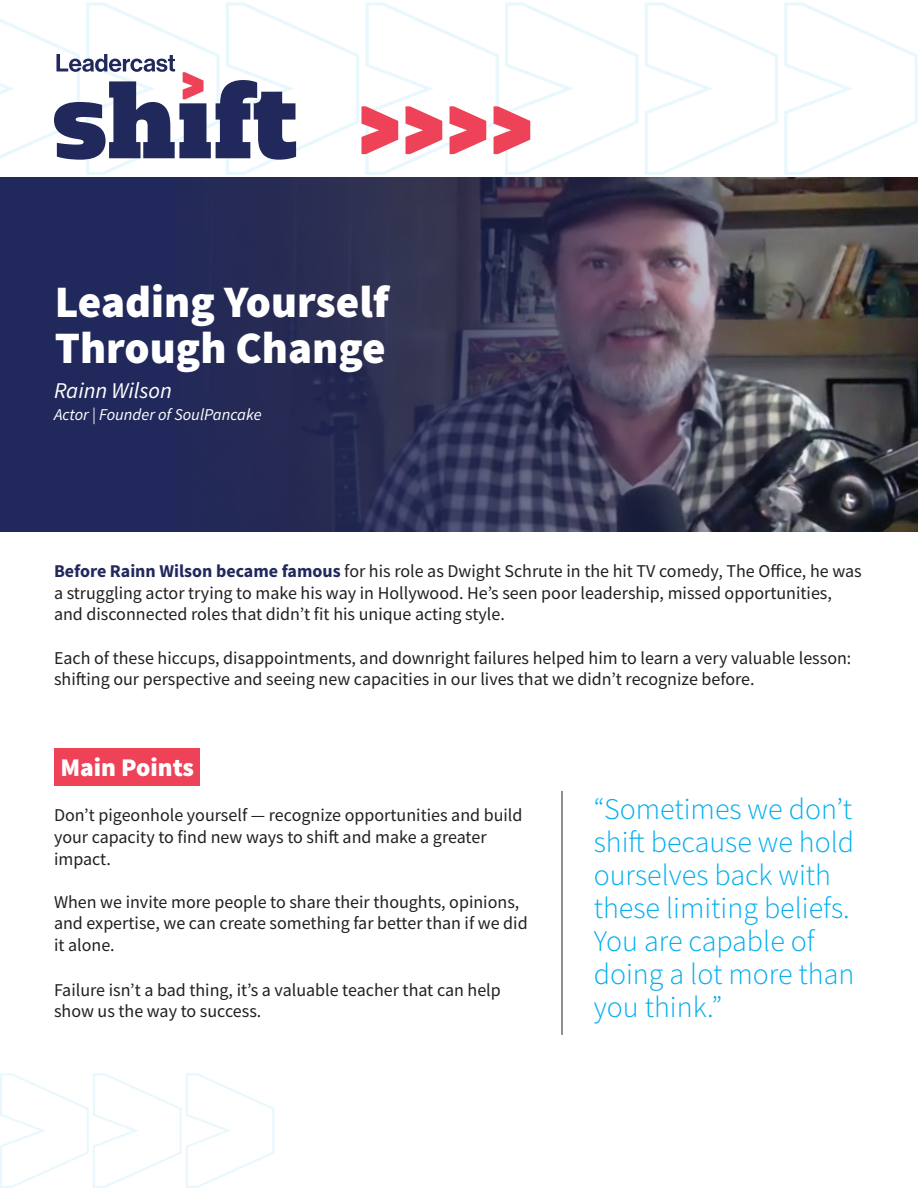
<style>
.page{position:relative;width:918px;height:1188px;background:#fff}
.page>*{position:absolute;margin:0;border:0;box-sizing:border-box;transform-origin:0 0}
.t1{font:900 45px/46.5px "Source Sans Pro";color:#fff}
.t2{font:300 30px/33px "Source Sans Pro";color:#00aeef}
.t3{font:900 25.5px "Source Sans Pro";color:#fff}
.t4{font:italic 22.5px "Source Sans Pro";color:#fff}
.t5{font:18px/21.6px "Source Sans Pro";color:#231f20}
.t6{font:italic 16.5px "Source Sans Pro";color:#fff}
.s1{font-weight:700;color:#21295c}
</style>
<div class="page">
<div style="left:0;top:177px;width:918px;height:354px;background:#21295c"></div>
<img style="left:287px;top:177px;width:631px;height:354px">
<hr style="left:562px;top:791px;width:1px;height:244px;background:#231f20">
<div style="left:55px;top:748px;width:145px;height:37px;background:#ed4257"></div>
<svg style="left:0;top:1073px;width:275px;height:115px"></svg>
<svg style="left:0;top:2px;width:918px;height:173px"></svg>
<p class="t1" style="left:55px;top:278px;width:336px">Leading Yourself<br>Through Change</p>
<p class="t4" style="left:54px;top:376px;width:119px">Rainn Wilson</p>
<p class="t6" style="left:54px;top:404px;width:209px">Actor | Founder of SoulPancake</p>
<p class="t5" style="left:54px;top:560px;width:809px"><span class="s1">Before Rainn Wilson became famous</span> for his role as Dwight Schrute in the hit TV comedy, The Office, he was a struggling actor trying to make his way in Hollywood. He’s seen poor leadership, missed opportunities, and disconnected roles that didn’t fit his unique acting style.</p>
<p class="t5" style="left:54px;top:647px;width:799px">Each of these hiccups, disappointments, and downright failures helped him to learn a very valuable lesson: shifting our perspective and seeing new capacities in our lives that we didn’t recognize before.</p>
<p class="t3" style="left:60px;top:749px;width:135px">Main Points</p>
<p class="t5" style="left:54px;top:805px;width:470px">Don’t pigeonhole yourself — recognize opportunities and build your capacity to find new ways to shift and make a greater impact.</p>
<p class="t5" style="left:54px;top:891px;width:475px">When we invite more people to share their thoughts, opinions, and expertise, we can create something far better than if we did it alone.</p>
<p class="t5" style="left:54px;top:979px;width:448px">Failure isn’t a bad thing, it’s a valuable teacher that can help show us the way to success.</p>
<p class="t2" style="left:594px;top:793px;width:262px">“Sometimes we don’t shift because we hold ourselves back with these limiting beliefs.<br>You are capable of doing a lot more than you think.”</p>
</div>
